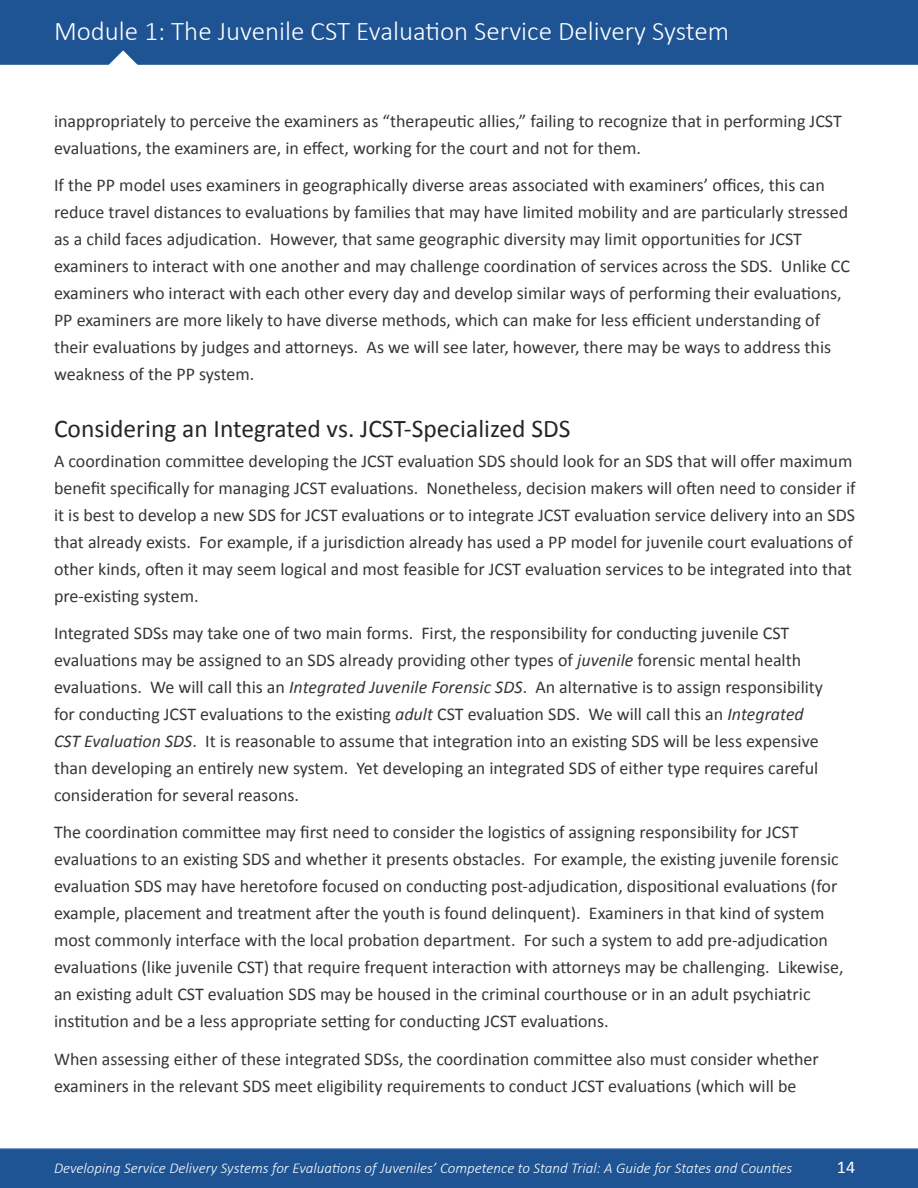
<style>
.page{position:relative;width:918px;height:1188px;background:#fff}
.page>*{position:absolute;margin:0;border:0;box-sizing:border-box;transform-origin:0 0}
.t1{font:300 27px "Calibri";color:#fff}
.Heading_4_Style{font:25.5px "Calibri";color:#252626}
.t2{font:18px/27px "Calibri";color:#353635}
.t3{font:18px "Calibri";color:#fff}
.t4{font:italic 300 15px "Calibri";color:#fff}
.s1{font-style:italic}
</style>
<div class="page">
<div style="left:0;top:0;width:918px;height:65px;background:#1e5394"></div>
<svg style="left:61px;top:50px;width:125px;height:15px;background:#3968a1"></svg>
<div style="left:0;top:1148px;width:918px;height:40px;background:#1e5394"></div>
<h1 class="t1" style="left:54px;top:14px;width:677px">Module 1: The Juvenile CST Evaluation Service Delivery System</h1>
<p class="t2" style="left:54px;top:107px;width:789px">inappropriately to perceive the examiners as “therapeutic allies,” failing to recognize that in performing JCST evaluations, the examiners are, in effect, working for the court and not for them.</p>
<p class="t2" style="left:54px;top:172px;width:797px">If the PP model uses examiners in geographically diverse areas associated with examiners’ offices, this can reduce travel distances to evaluations by families that may have limited mobility and are particularly stressed as a child faces adjudication. However, that same geographic diversity may limit opportunities for JCST examiners to interact with one another and may challenge coordination of services across the SDS. Unlike CC examiners who interact with each other every day and develop similar ways of performing their evaluations, PP examiners are more likely to have diverse methods, which can make for less efficient understanding of their evaluations by judges and attorneys. As we will see later, however, there may be ways to address this weakness of the PP system.</p>
<p class="Heading_4_Style" style="left:54px;top:412px;width:518px">Considering an Integrated vs. JCST-Specialized SDS</p>
<p class="t2" style="left:54px;top:447px;width:803px">A coordination committee developing the JCST evaluation SDS should look for an SDS that will offer maximum benefit specifically for managing JCST evaluations. Nonetheless, decision makers will often need to consider if it is best to develop a new SDS for JCST evaluations or to integrate JCST evaluation service delivery into an SDS that already exists. For example, if a jurisdiction already has used a PP model for juvenile court evaluations of other kinds, often it may seem logical and most feasible for JCST evaluation services to be integrated into that pre-existing system.</p>
<p class="t2" style="left:54px;top:620px;width:771px">Integrated SDSs may take one of two main forms. First, the responsibility for conducting juvenile CST evaluations may be assigned to an SDS already providing other types of <span class="s1">juvenile</span> forensic mental health evaluations. We will call this an <span class="s1">Integrated Juvenile Forensic SDS</span>. An alternative is to assign responsibility for conducting JCST evaluations to the existing <span class="s1">adult</span> CST evaluation SDS. We will call this an <span class="s1">Integrated CST Evaluation SDS</span>. It is reasonable to assume that integration into an existing SDS will be less expensive than developing an entirely new system. Yet developing an integrated SDS of either type requires careful consideration for several reasons.</p>
<p class="t2" style="left:54px;top:819px;width:791px">The coordination committee may first need to consider the logistics of assigning responsibility for JCST evaluations to an existing SDS and whether it presents obstacles. For example, the existing juvenile forensic evaluation SDS may have heretofore focused on conducting post-adjudication, dispositional evaluations (for example, placement and treatment after the youth is found delinquent). Examiners in that kind of system most commonly interface with the local probation department. For such a system to add pre-adjudication evaluations (like juvenile CST) that require frequent interaction with attorneys may be challenging. Likewise, an existing adult CST evaluation SDS may be housed in the criminal courthouse or in an adult psychiatric institution and be a less appropriate setting for conducting JCST evaluations.</p>
<p class="t2" style="left:54px;top:1046px;width:766px">When assessing either of these integrated SDSs, the coordination committee also must consider whether examiners in the relevant SDS meet eligibility requirements to conduct JCST evaluations (which will be</p>
<p class="t4" style="left:54px;top:1158px;width:740px">Developing Service Delivery Systems for Evaluations of Juveniles’ Competence to Stand Trial: A Guide for States and Counties</p>
<p class="t3" style="left:837px;top:1156px;width:20px">14</p>
</div>
